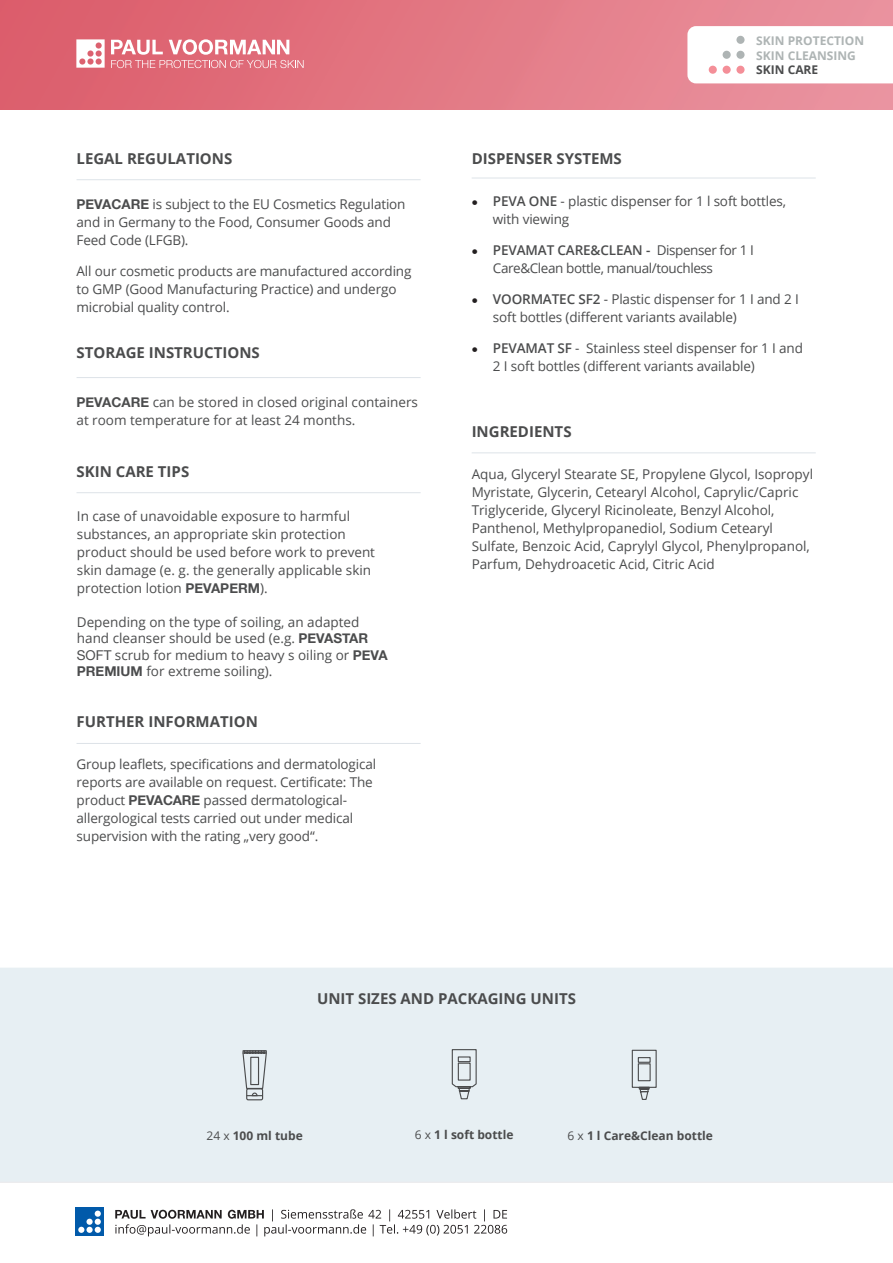
<style>
.page{position:relative;width:893px;height:1263px;background:#fff}
.page>*{position:absolute;margin:0;border:0;box-sizing:border-box;transform-origin:0 0}
.t1{font:700 15px "Open Sans";color:#4b4c4d}
.Listen_mit_Punkt{font:13.5px/18px "Open Sans";color:#4b4c4d}
.Listen_mit_Punkt-2{font:13.5px/18px "Open Sans";letter-spacing:-.03em;color:#4b4c4d}
.t2{font:700 12px "Open Sans";color:#4b4c4d}
.t3{font:700 12px "Open Sans";color:#aeb4b4}
.s1{font-family:"Helvetica Neue";font-weight:700}
.s2{font-family:"Helvetica Neue"}
.s3{font-family:"Entypo";color:#231f20}
.s4{font-weight:600}
.s5{font-weight:400}
</style>
<div class="page">
<div style="left:0;top:968px;width:893px;height:213px;background:#e7eff3"></div>
<svg style="left:0;top:1181px;width:893px;height:56px"></svg>
<img style="left:0;top:0;width:893px;height:110px">
<div style="left:75px;top:1207px;width:29px;height:29px;background:#015aaa"></div>
<div style="left:86px;top:1227px;width:7px;height:6px;background:#fff;border-radius:50%"></div>
<svg style="left:78px;top:1227px;width:6px;height:6px"></svg>
<svg style="left:95px;top:1219px;width:6px;height:14px"></svg>
<div style="left:86px;top:1219px;width:7px;height:6px;background:#fff;border-radius:50%"></div>
<div style="left:95px;top:1210px;width:6px;height:7px;background:#fff;border-radius:50%"></div>
<svg style="left:115px;top:1209px;width:392px;height:27px"></svg>
<svg style="left:111px;top:39px;width:193px;height:29px"></svg>
<svg style="left:76px;top:39px;width:29px;height:29px"></svg>
<svg style="left:687px;top:26px;width:206px;height:57px"></svg>
<div style="left:736px;top:36px;width:9px;height:8px;background:#aeb4b4;border-radius:50%"></div>
<div style="left:736px;top:51px;width:9px;height:8px;background:#aeb4b4;border-radius:50%"></div>
<div style="left:736px;top:66px;width:9px;height:8px;background:#f48f98;border-radius:50%"></div>
<div style="left:723px;top:51px;width:8px;height:8px;background:#aeb4b4;border-radius:50%"></div>
<div style="left:723px;top:66px;width:8px;height:8px;background:#f48f98;border-radius:50%"></div>
<div style="left:709px;top:66px;width:8px;height:8px;background:#f48f98;border-radius:50%"></div>
<hr style="left:77px;top:179px;width:344px;height:1px;background:#dde3e8">
<hr style="left:77px;top:377px;width:344px;height:1px;background:#dde3e8">
<hr style="left:472px;top:178px;width:344px;height:1px;background:#dde3e8">
<hr style="left:77px;top:743px;width:344px;height:1px;background:#dde3e8">
<hr style="left:77px;top:492px;width:344px;height:1px;background:#dde3e8">
<hr style="left:472px;top:452px;width:344px;height:1px;background:#dde3e8">
<div style="left:246px;top:1088px;width:17px;height:12px;border:1px solid #4b4c4d;border-radius:2px"></div>
<svg style="left:242px;top:1049px;width:25px;height:48px"></svg>
<svg style="left:451px;top:1048px;width:26px;height:52px"></svg>
<svg style="left:631px;top:1049px;width:26px;height:51px"></svg>
<p class="t1" style="left:77px;top:148px;width:157px">LEGAL REGULATIONS</p>
<p class="Listen_mit_Punkt" style="left:77px;top:195px;width:331px"><span class="s1">PEVACARE</span> is subject to the EU Cosmetics Regulation and in Germany to the Food, Consumer Goods and<br>Feed Code (LFGB).</p>
<p class="Listen_mit_Punkt" style="left:77px;top:261px;width:336px">All our cosmetic products are manufactured according to GMP (Good Manufacturing Practice) and undergo microbial quality control.</p>
<p class="t1" style="left:77px;top:342px;width:185px">STORAGE INSTRUCTIONS</p>
<p class="Listen_mit_Punkt" style="left:77px;top:392px;width:343px"><span class="s1">PEVACARE</span> can be stored in closed original containers at room temperature for at least 24 months.</p>
<p class="t1" style="left:77px;top:461px;width:114px">SKIN CARE TIPS</p>
<p class="Listen_mit_Punkt" style="left:77px;top:507px;width:300px">In case of unavoidable exposure to harmful substances, an appropriate skin protection product should be used before work to prevent skin damage (e. g. the generally applicable skin protection lotion <span class="s1">PEVAPERM</span>).</p>
<p class="Listen_mit_Punkt" style="left:77px;top:614px;width:312px;line-height:16.2px">Depending on the type of soiling, an adapted hand cleanser should be used (e.g. <span class="s1">PEVASTAR </span><span class="s2">SOFT</span> scrub for medium to heavy s oiling or <span class="s1">PEVA PREMIUM</span> for extreme soiling).</p>
<p class="t1" style="left:77px;top:711px;width:183px">FURTHER INFORMATION</p>
<p class="Listen_mit_Punkt" style="left:77px;top:755px;width:301px">Group leaflets, specifications and dermatological reports are available on request. Certificate: The product <span class="s1">PEVACARE</span> passed dermatological&shy;allergological tests carried out under medical supervision with the rating „very good“.</p>
<p class="t1" style="left:472px;top:148px;width:152px">DISPENSER SYSTEMS</p>
<p class="t3" style="left:756px;top:33px;width:109px">SKIN PROTECTION</p>
<p class="t3" style="left:756px;top:47px;width:101px">SKIN CLEANSING</p>
<p class="t2" style="left:756px;top:61px;width:63px">SKIN CARE</p>
<p class="Listen_mit_Punkt" style="left:493px;top:192px;width:295px;text-indent:-21px"><span class="s3">}</span> <span class="s4">PEVA ONE</span> - plastic dispenser for 1 l soft bottles, with viewing</p>
<p class="Listen_mit_Punkt-2" style="left:493px;top:241px;width:262px;text-indent:-21px"><span class="s3">}</span> <span class="s4">PEVAMAT CARE&amp;CLEAN -</span> Dispenser for 1 I<br>Care&amp;Clean bottle, manual/touchless</p>
<p class="Listen_mit_Punkt" style="left:493px;top:290px;width:307px;text-indent:-21px"><span class="s3">}</span> <span class="s4">VOORMATEC SF2</span> - Plastic dispenser for 1 I and 2 I soft bottles (different variants available)</p>
<p class="Listen_mit_Punkt" style="left:493px;top:338px;width:312px;text-indent:-21px"><span class="s3">}</span> <span class="s4">PEVAMAT SF</span> - Stainless steel dispenser for 1 I and<br>2 I soft bottles (different variants available)</p>
<p class="t1" style="left:472px;top:421px;width:101px">INGREDIENTS</p>
<p class="Listen_mit_Punkt" style="left:472px;top:465px;width:343px">Aqua, Glyceryl Stearate SE, Propylene Glycol, Isopropyl Myristate, Glycerin, Cetearyl Alcohol, Caprylic/Capric Triglyceride, Glyceryl Ricinoleate, Benzyl Alcohol, Panthenol, Methylpropanediol, Sodium Cetearyl Sulfate, Benzoic Acid, Caprylyl Glycol, Phenylpropanol, Parfum, Dehydroacetic Acid, Citric Acid</p>
<p class="t1" style="left:317px;top:988px;width:260px">UNIT SIZES AND PACKAGING UNITS</p>
<p class="t2" style="left:207px;top:1127px;width:98px"><span class="s5">24 x</span> 100 ml tube</p>
<p class="t2" style="left:415px;top:1126px;width:100px"><span class="s5">6 x</span> 1 l soft bottle</p>
<p class="t2" style="left:568px;top:1127px;width:147px"><span class="s5">6 x</span> 1 l Care&amp;Clean bottle</p>
</div>
